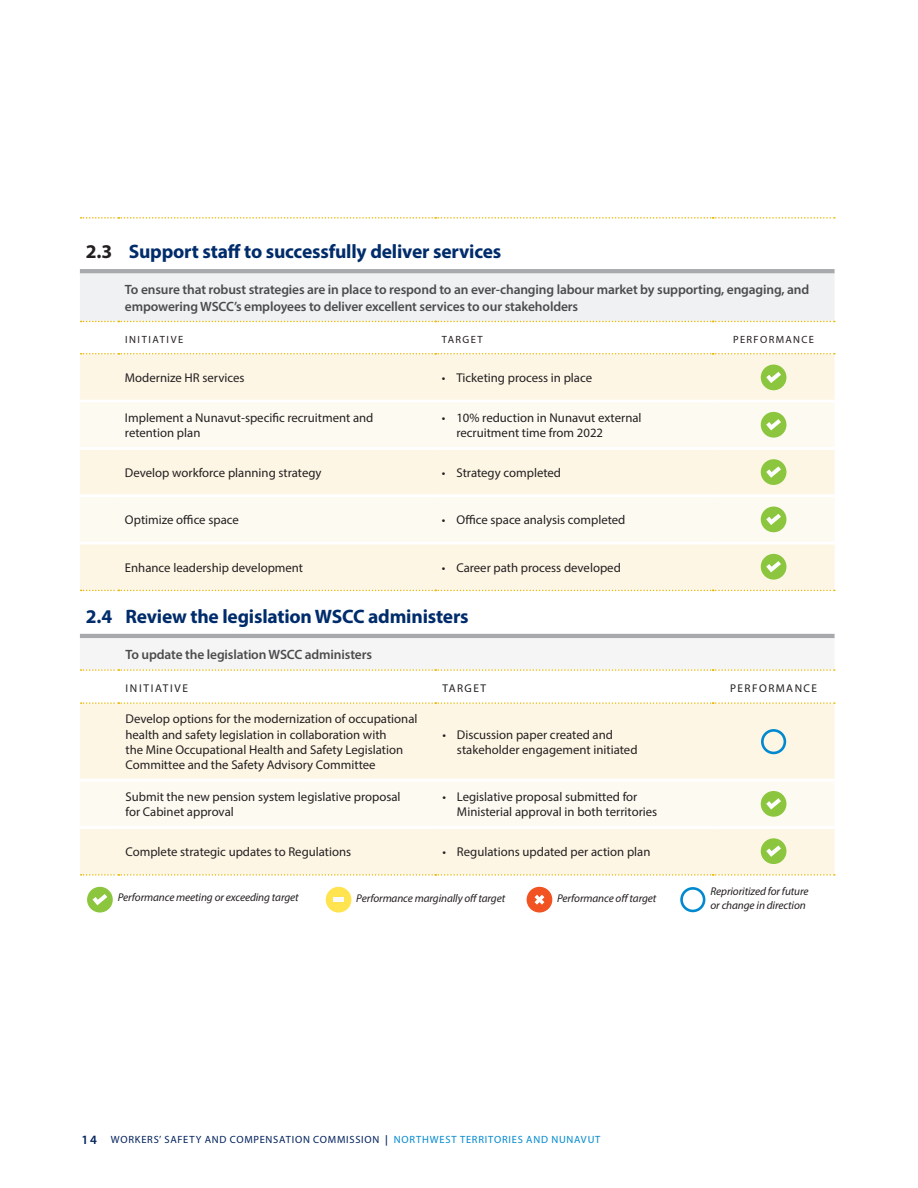
<style>
.page{position:relative;width:918px;height:1188px;background:#fff}
.page>*{position:absolute;margin:0;border:0;box-sizing:border-box;transform-origin:0 0}
.t1{font:700 19.5px "Myriad Pro";letter-spacing:-.01em;color:#002c6b}
.t2{font:600 13.5px/16.2px "Myriad Pro";letter-spacing:-.01em;color:#4b4c4d}
.t3{font:12.75px/15.3px "Myriad Pro";color:#231f20}
.t4{font:italic 11.25px/13.5px "Myriad Pro";letter-spacing:-.01em;color:#231f20}
.t5{font:11.25px "Myriad Pro";letter-spacing:.13em;color:#231f20}
.t6{font:11.25px "Myriad Pro";letter-spacing:.15em;color:#231f20}
.t7{font:10.5px "Myriad Pro";letter-spacing:.075em;color:#00215d}
.t8{font:10.5px "Myriad Pro";letter-spacing:.13em;color:#231f20}
.t9{font:10.5px "Myriad Pro";letter-spacing:.15em;color:#231f20}
.s1{color:#231f20}
.s2{font-weight:600;font-size:12.75px}
.s3{font-weight:600}
.s4{color:#0089cf}
</style>
<div class="page">
<div style="left:80px;top:354px;width:755px;height:236px;background:#fdf6e5"></div>
<svg style="left:80px;top:403px;width:755px;height:139px;fill:#fdfaf2"></svg>
<hr style="left:80px;top:400px;width:38px;height:3px;background:#fff">
<hr style="left:118px;top:400px;width:317px;height:3px;background:#fff">
<hr style="left:435px;top:400px;width:278px;height:3px;background:#fff">
<hr style="left:713px;top:400px;width:122px;height:3px;background:#fff">
<hr style="left:80px;top:447px;width:38px;height:3px;background:#fff">
<hr style="left:118px;top:447px;width:317px;height:3px;background:#fff">
<hr style="left:435px;top:447px;width:278px;height:3px;background:#fff">
<hr style="left:713px;top:447px;width:122px;height:3px;background:#fff">
<hr style="left:80px;top:494px;width:38px;height:3px;background:#fff">
<hr style="left:118px;top:494px;width:317px;height:3px;background:#fff">
<hr style="left:435px;top:494px;width:278px;height:3px;background:#fff">
<hr style="left:713px;top:494px;width:122px;height:3px;background:#fff">
<hr style="left:80px;top:542px;width:38px;height:3px;background:#fff">
<hr style="left:118px;top:542px;width:317px;height:3px;background:#fff">
<hr style="left:435px;top:542px;width:278px;height:3px;background:#fff">
<hr style="left:713px;top:542px;width:122px;height:3px;background:#fff">
<svg style="left:80px;top:269px;width:755px;height:53px"></svg>
<svg style="left:81px;top:353px;width:754px;height:2px"></svg>
<svg style="left:81px;top:590px;width:754px;height:1px"></svg>
<svg style="left:81px;top:217px;width:754px;height:2px"></svg>
<div style="left:761px;top:365px;width:25px;height:25px;background:#8bc63e;border-radius:50%"></div>
<svg style="left:766px;top:372px;width:15px;height:11px"></svg>
<div style="left:761px;top:412px;width:25px;height:26px;background:#8bc63e;border-radius:50%"></div>
<svg style="left:766px;top:419px;width:15px;height:11px"></svg>
<div style="left:761px;top:459px;width:25px;height:26px;background:#8bc63e;border-radius:50%"></div>
<svg style="left:766px;top:466px;width:15px;height:12px"></svg>
<div style="left:761px;top:507px;width:25px;height:25px;background:#8bc63e;border-radius:50%"></div>
<svg style="left:766px;top:514px;width:15px;height:11px"></svg>
<div style="left:761px;top:554px;width:25px;height:26px;background:#8bc63e;border-radius:50%"></div>
<svg style="left:766px;top:561px;width:15px;height:11px"></svg>
<div style="left:80px;top:703px;width:755px;height:172px;background:#fdf6e5"></div>
<hr style="left:80px;top:779px;width:38px;height:3px;background:#fff">
<hr style="left:118px;top:779px;width:317px;height:3px;background:#fff">
<hr style="left:435px;top:779px;width:278px;height:3px;background:#fff">
<hr style="left:713px;top:779px;width:122px;height:3px;background:#fff">
<hr style="left:80px;top:826px;width:38px;height:3px;background:#fff">
<hr style="left:118px;top:826px;width:317px;height:3px;background:#fff">
<hr style="left:435px;top:826px;width:278px;height:3px;background:#fff">
<hr style="left:713px;top:826px;width:122px;height:3px;background:#fff">
<svg style="left:80px;top:634px;width:755px;height:37px"></svg>
<svg style="left:81px;top:702px;width:754px;height:2px"></svg>
<svg style="left:81px;top:874px;width:754px;height:2px"></svg>
<div style="left:761px;top:729px;width:25px;height:25px;border:3px solid #0089cf;border-radius:50%"></div>
<div style="left:80px;top:782px;width:755px;height:44px;background:#fdfaf2"></div>
<div style="left:761px;top:838px;width:25px;height:26px;background:#8bc63e;border-radius:50%"></div>
<svg style="left:766px;top:846px;width:15px;height:11px"></svg>
<div style="left:527px;top:887px;width:25px;height:26px;background:#f15322;border-radius:50%"></div>
<svg style="left:529px;top:890px;width:22px;height:21px"></svg>
<svg style="left:87px;top:887px;width:26px;height:26px"></svg>
<svg style="left:90px;top:890px;width:21px;height:21px"></svg>
<div style="left:680px;top:887px;width:25px;height:25px;border:3px solid #0089cf;border-radius:50%"></div>
<div style="left:326px;top:887px;width:25px;height:26px;background:#ffe34f;border-radius:50%"></div>
<svg style="left:333px;top:898px;width:11px;height:3px"></svg>
<h1 class="t1" style="left:86px;top:239px;width:417px"><span class="s1">2.3</span> Support staff to successfully deliver services</h1>
<p class="t2" style="left:125px;top:282px;width:686px">To ensure that robust strategies are in place to respond to an ever-changing labour market by supporting, engaging, and empowering WSCC’s employees to deliver excellent services to our stakeholders</p>
<p class="t9" style="left:125px;top:333px;width:60px">INITIATIVE</p>
<p class="t8" style="left:442px;top:333px;width:42px">TARGET</p>
<p class="t8" style="left:733px;top:333px;width:82px">PERFORMANCE</p>
<p class="t3" style="left:125px;top:370px;width:121px">Modernize HR services</p>
<p class="t3" style="left:442px;top:370px;width:152px">• Ticketing process in place</p>
<p class="t3" style="left:125px;top:410px;width:250px">Implement a Nunavut-specific recruitment and retention plan</p>
<p class="t3" style="left:456px;top:410px;width:187px;text-indent:-15px">• 10% reduction in Nunavut external recruitment time from 2022</p>
<p class="t3" style="left:125px;top:465px;width:198px">Develop workforce planning strategy</p>
<p class="t3" style="left:442px;top:465px;width:121px">• Strategy completed</p>
<p class="t3" style="left:125px;top:512px;width:115px">Optimize office space</p>
<p class="t3" style="left:442px;top:512px;width:185px">• Office space analysis completed</p>
<p class="t3" style="left:125px;top:559px;width:180px">Enhance leadership development</p>
<p class="t3" style="left:442px;top:559px;width:180px">• Career path process developed</p>
<h1 class="t1" style="left:86px;top:604px;width:384px">2.4 Review the legislation WSCC administers</h1>
<p class="t2" style="left:125px;top:646px;width:248px">To update the legislation WSCC administers</p>
<p class="t6" style="left:126px;top:682px;width:64px">INITIATIVE</p>
<p class="t5" style="left:442px;top:682px;width:45px">TARGET</p>
<p class="t5" style="left:730px;top:682px;width:89px">PERFORMANCE</p>
<p class="t3" style="left:125px;top:711px;width:294px">Develop options for the modernization of occupational health and safety legislation in collaboration with<br>the Mine Occupational Health and Safety Legislation Committee and the Safety Advisory Committee</p>
<p class="t3" style="left:457px;top:727px;width:182px;text-indent:-15px">• Discussion paper created and stakeholder engagement initiated</p>
<p class="t3" style="left:125px;top:789px;width:277px">Submit the new pension system legislative proposal for Cabinet approval</p>
<p class="t3" style="left:457px;top:789px;width:202px;text-indent:-15px">• Legislative proposal submitted for<br>Ministerial approval in both territories</p>
<p class="t3" style="left:125px;top:844px;width:227px">Complete strategic updates to Regulations</p>
<p class="t3" style="left:442px;top:844px;width:210px">• Regulations updated per action plan</p>
<p class="t4" style="left:118px;top:891px;width:182px">Performance meeting or exceeding target</p>
<p class="t4" style="left:557px;top:891px;width:101px">Performance off target</p>
<p class="t4" style="left:711px;top:885px;width:100px">Reprioritized for future or change in direction</p>
<p class="t4" style="left:356px;top:891px;width:150px">Performance marginally off target</p>
<p class="t7" style="left:82px;top:1133px;width:520px"><span class="s2">14</span> WORKERS’ SAFETY AND COMPENSATION COMMISSION <span class="s3">|</span> <span class="s4">NORTHWEST TERRITORIES AND NUNAVUT</span></p>
</div>
